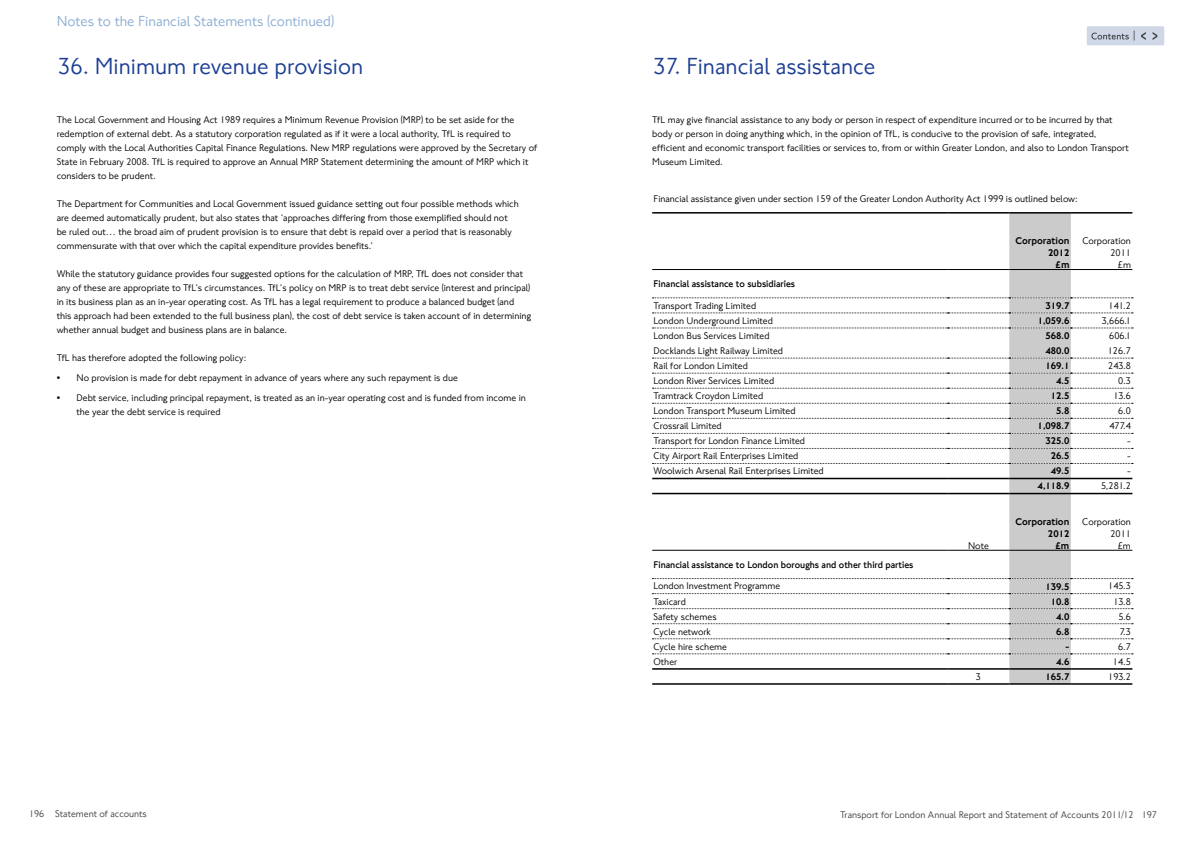
<style>
.page{position:relative;width:1191px;height:842px;background:#fff}
.page>*{position:absolute;margin:0;border:0;box-sizing:border-box;transform-origin:0 0}
.t1{font:24px "NJ Font";color:#1c3f94}
.t2{font:15px "NJ Font";color:#8cadd3}
.t3{font:10px/14px "NJ Font";color:#000}
.t4{font:500 10px/12px "NJ Font";color:#000;text-align:right}
.t5{font:700 10px "NJ Font";color:#000}
.t6{font:10px "NJ Font";color:#414042}
</style>
<div class="page">
<svg style="left:652px;top:213px;width:481px;height:471px"></svg>
<hr style="left:652px;top:668px;width:295px;height:2px;background:#000">
<hr style="left:947px;top:668px;width:62px;height:2px;background:#000">
<hr style="left:1009px;top:668px;width:61px;height:2px;background:#000">
<hr style="left:1070px;top:668px;width:62px;height:2px;background:#000">
<hr style="left:652px;top:683px;width:295px;height:2px;background:#000">
<hr style="left:947px;top:683px;width:62px;height:2px;background:#000">
<hr style="left:1009px;top:683px;width:61px;height:2px;background:#000">
<hr style="left:1070px;top:683px;width:62px;height:2px;background:#000">
<hr style="left:652px;top:212px;width:295px;height:2px;background:#000">
<hr style="left:947px;top:212px;width:62px;height:2px;background:#000">
<hr style="left:1009px;top:212px;width:61px;height:2px;background:#000">
<hr style="left:1070px;top:212px;width:62px;height:2px;background:#000">
<div style="left:1086px;top:26px;width:78px;height:19px;background:#d0d8e8"></div>
<svg style="left:1141px;top:32px;width:4px;height:8px"></svg>
<svg style="left:1152px;top:32px;width:5px;height:8px"></svg>
<svg style="left:1091px;top:33px;width:37px;height:7px"></svg>
<h2 class="t2" style="left:57px;top:12px;width:279px">Notes to the Financial Statements (continued)</h2>
<h1 class="t1" style="left:58px;top:52px;width:307px">36. Minimum revenue provision</h1>
<p class="t3" style="left:57px;top:113px;width:482px">The Local Government and Housing Act 1989 requires a Minimum Revenue Provision (MRP) to be set aside for the redemption of external debt. As a statutory corporation regulated as if it were a local authority, TfL is required to comply with the Local Authorities Capital Finance Regulations. New MRP regulations were approved by the Secretary of State in February 2008. TfL is required to approve an Annual MRP Statement determining the amount of MRP which it considers to be prudent.</p>
<p class="t3" style="left:57px;top:197px;width:463px">The Department for Communities and Local Government issued guidance setting out four possible methods which are deemed automatically prudent, but also states that ‘approaches differing from those exemplified should not be ruled out… the broad aim of prudent provision is to ensure that debt is repaid over a period that is reasonably commensurate with that over which the capital expenditure provides benefits.’</p>
<p class="t3" style="left:57px;top:267px;width:476px">While the statutory guidance provides four suggested options for the calculation of MRP, TfL does not consider that any of these are appropriate to TfL’s circumstances. TfL’s policy on MRP is to treat debt service (interest and principal) in its business plan as an in-year operating cost. As TfL has a legal requirement to produce a balanced budget (and this approach had been extended to the full business plan), the cost of debt service is taken account of in determining whether annual budget and business plans are in balance.</p>
<p class="t3" style="left:57px;top:351px;width:191px">TfL has therefore adopted the following policy:</p>
<p class="t3" style="left:57px;top:371px;width:403px">• No provision is made for debt repayment in advance of years where any such repayment is due</p>
<p class="t3" style="left:77px;top:391px;width:451px;text-indent:-20px">• Debt service, including principal repayment, is treated as an in-year operating cost and is funded from income in the year the debt service is required</p>
<h1 class="t1" style="left:653px;top:52px;width:223px">37. Financial assistance</h1>
<p class="t6" style="left:1133px;top:29px;width:3px">|</p>
<p class="t3" style="left:652px;top:113px;width:478px">TfL may give financial assistance to any body or person in respect of expenditure incurred or to be incurred by that body or person in doing anything which, in the opinion of TfL, is conducive to the provision of safe, integrated, efficient and economic transport facilities or services to, from or within Greater London, and also to London Transport Museum Limited.</p>
<p class="t3" style="left:653px;top:192px;width:426px">Financial assistance given under section 159 of the Greater London Authority Act 1999 is outlined below:</p>
<p class="t4" style="left:1015px;top:235px;width:55px">Corporation<br>2012<br>£m</p>
<p class="t3" style="left:1082px;top:235px;width:50px;line-height:12px;text-align:right">Corporation<br>2011<br>£m</p>
<p class="t5" style="left:653px;top:278px;width:143px">Financial assistance to subsidiaries</p>
<p class="t3" style="left:653px;top:299px;width:104px">Transport Trading Limited</p>
<p class="t4" style="left:1045px;top:300px;width:25px">319.7</p>
<p class="t3" style="left:1108px;top:299px;width:24px">141.2</p>
<p class="t3" style="left:653px;top:314px;width:121px">London Underground Limited</p>
<p class="t4" style="left:1037px;top:315px;width:33px">1,059.6</p>
<p class="t3" style="left:1102px;top:314px;width:31px">3,666.1</p>
<p class="t3" style="left:653px;top:329px;width:117px">London Bus Services Limited</p>
<p class="t4" style="left:1045px;top:330px;width:25px">568.0</p>
<p class="t3" style="left:1109px;top:329px;width:23px">606.1</p>
<p class="t3" style="left:653px;top:344px;width:131px">Docklands Light Railway Limited</p>
<p class="t4" style="left:1045px;top:345px;width:25px">480.0</p>
<p class="t3" style="left:1107px;top:344px;width:25px">126.7</p>
<p class="t3" style="left:653px;top:359px;width:96px">Rail for London Limited</p>
<p class="t4" style="left:1045px;top:360px;width:25px">169.1</p>
<p class="t3" style="left:1108px;top:359px;width:24px">243.8</p>
<p class="t3" style="left:653px;top:374px;width:122px">London River Services Limited</p>
<p class="t4" style="left:1056px;top:375px;width:15px">4.5</p>
<p class="t3" style="left:1118px;top:374px;width:14px">0.3</p>
<p class="t3" style="left:653px;top:389px;width:111px">Tramtrack Croydon Limited</p>
<p class="t4" style="left:1050px;top:390px;width:20px">12.5</p>
<p class="t3" style="left:1113px;top:389px;width:19px">13.6</p>
<p class="t3" style="left:653px;top:404px;width:143px">London Transport Museum Limited</p>
<p class="t4" style="left:1056px;top:405px;width:15px">5.8</p>
<p class="t3" style="left:1118px;top:404px;width:14px">6.0</p>
<p class="t3" style="left:653px;top:419px;width:70px">Crossrail Limited</p>
<p class="t4" style="left:1037px;top:420px;width:33px">1,098.7</p>
<p class="t3" style="left:1109px;top:419px;width:23px">477.4</p>
<p class="t3" style="left:653px;top:434px;width:153px">Transport for London Finance Limited</p>
<p class="t4" style="left:1045px;top:435px;width:25px">325.0</p>
<p class="t3" style="left:1127px;top:434px;width:5px">-</p>
<p class="t3" style="left:653px;top:449px;width:146px">City Airport Rail Enterprises Limited</p>
<p class="t4" style="left:1050px;top:450px;width:20px">26.5</p>
<p class="t3" style="left:1127px;top:449px;width:5px">-</p>
<p class="t3" style="left:653px;top:464px;width:172px">Woolwich Arsenal Rail Enterprises Limited</p>
<p class="t4" style="left:1050px;top:465px;width:20px">49.5</p>
<p class="t3" style="left:1127px;top:464px;width:5px">-</p>
<p class="t4" style="left:1037px;top:480px;width:33px">4,118.9</p>
<p class="t3" style="left:1101px;top:479px;width:31px">5,281.2</p>
<p class="t3" style="left:968px;top:539px;width:22px">Note</p>
<p class="t4" style="left:1015px;top:516px;width:55px">Corporation<br>2012<br>£m</p>
<p class="t3" style="left:1082px;top:516px;width:50px;line-height:12px;text-align:right">Corporation<br>2011<br>£m</p>
<p class="t5" style="left:653px;top:558px;width:261px">Financial assistance to London boroughs and other third parties</p>
<p class="t3" style="left:653px;top:579px;width:128px">London Investment Programme</p>
<p class="t4" style="left:1045px;top:580px;width:25px">139.5</p>
<p class="t3" style="left:1108px;top:579px;width:24px">145.3</p>
<p class="t3" style="left:653px;top:594px;width:34px">Taxicard</p>
<p class="t4" style="left:1050px;top:596px;width:20px">10.8</p>
<p class="t3" style="left:1113px;top:594px;width:19px">13.8</p>
<p class="t3" style="left:653px;top:609px;width:65px">Safety schemes</p>
<p class="t4" style="left:1056px;top:611px;width:15px">4.0</p>
<p class="t3" style="left:1118px;top:609px;width:14px">5.6</p>
<p class="t3" style="left:653px;top:625px;width:59px">Cycle network</p>
<p class="t4" style="left:1056px;top:626px;width:15px">6.8</p>
<p class="t3" style="left:1119px;top:625px;width:13px">7.3</p>
<p class="t3" style="left:653px;top:640px;width:75px">Cycle hire scheme</p>
<p class="t4" style="left:1065px;top:641px;width:5px">-</p>
<p class="t3" style="left:1118px;top:640px;width:14px">6.7</p>
<p class="t3" style="left:653px;top:655px;width:25px">Other</p>
<p class="t4" style="left:1056px;top:656px;width:15px">4.6</p>
<p class="t3" style="left:1113px;top:655px;width:19px">14.5</p>
<p class="t3" style="left:976px;top:670px;width:7px">3</p>
<p class="t4" style="left:1045px;top:671px;width:25px">165.7</p>
<p class="t3" style="left:1108px;top:670px;width:24px">193.2</p>
<p class="t6" style="left:29px;top:807px;width:119px">196 Statement of accounts</p>
<p class="t6" style="left:840px;top:808px;width:318px">Transport for London Annual Report and Statement of Accounts 2011/12 197</p>
</div>
